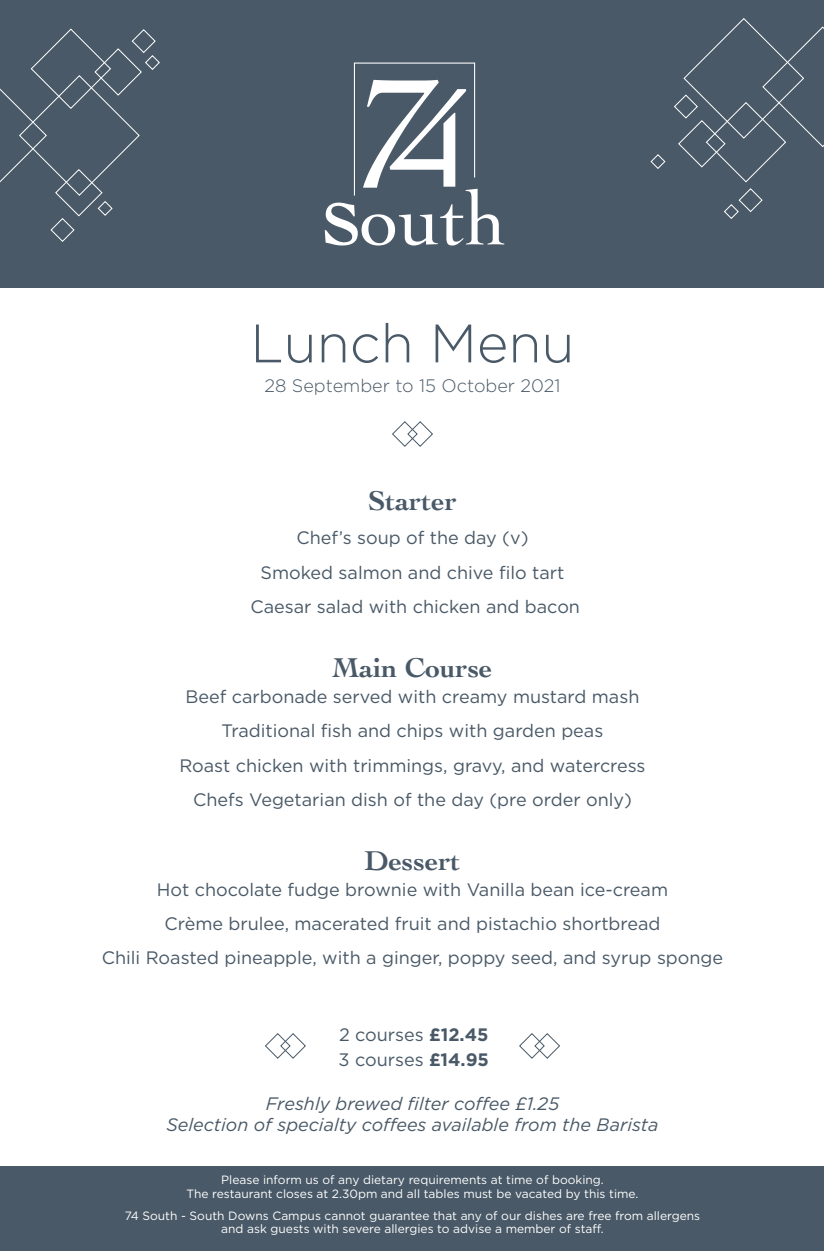
<style>
.page{position:relative;width:825px;height:1251px;background:#fff}
.page>*{position:absolute;margin:0;border:0;box-sizing:border-box;transform-origin:0 0}
.Main_Title{font:300 54px "Gotham";color:#495967}
.Menu_Titles{font:700 28.5px "Cochin";color:#495967}
.Menu_Items{font:700 28.5px "Cochin";color:#495967}
.Menu_Items-2{font:18px "Gotham";color:#495967}
.Coffee_Text{font:italic 18px "Gotham";color:#495967}
.Price{font:18px "Gotham";color:#495967}
.Main_Title-2{font:300 18px "Gotham";color:#495967}
.Disclaimer{font:12px/13.5px "Gotham";color:#fff;text-align:center}
.s1{font-weight:700}
</style>
<div class="page">
<div style="left:1px;top:1165px;width:823px;height:84px;background:#495967"></div>
<div style="left:1px;top:0;width:823px;height:288px;background:#495967"></div>
<svg style="left:325px;top:63px;width:179px;height:182px"></svg>
<svg style="left:650px;top:154px;width:16px;height:15px"></svg>
<svg style="left:674px;top:18px;width:150px;height:201px"></svg>
<svg style="left:0;top:28px;width:160px;height:214px"></svg>
<svg style="left:392px;top:421px;width:41px;height:26px"></svg>
<svg style="left:265px;top:1033px;width:41px;height:25px"></svg>
<svg style="left:519px;top:1033px;width:41px;height:25px"></svg>
<p class="Main_Title" style="left:250px;top:309px;width:326px">Lunch Menu</p>
<p class="Main_Title-2" style="left:265px;top:374px;width:297px">28 September to 15 October 2021</p>
<p class="Menu_Items" style="left:368px;top:481px;width:90px">Starter</p>
<p class="Menu_Items-2" style="left:296px;top:526px;width:233px">Chef’s soup of the day (v)</p>
<p class="Menu_Items-2" style="left:261px;top:560px;width:305px">Smoked salmon and chive filo tart</p>
<p class="Menu_Items-2" style="left:250px;top:595px;width:331px">Caesar salad with chicken and bacon</p>
<p class="Menu_Titles" style="left:332px;top:648px;width:161px">Main Course</p>
<p class="Menu_Items-2" style="left:186px;top:684px;width:455px">Beef carbonade served with creamy mustard mash</p>
<p class="Menu_Items-2" style="left:222px;top:719px;width:383px">Traditional fish and chips with garden peas</p>
<p class="Menu_Items-2" style="left:179px;top:753px;width:468px">Roast chicken with trimmings, gravy, and watercress</p>
<p class="Menu_Items-2" style="left:193px;top:787px;width:440px">Chefs Vegetarian dish of the day (pre order only)</p>
<p class="Menu_Titles" style="left:364px;top:841px;width:98px">Dessert</p>
<p class="Menu_Items-2" style="left:157px;top:877px;width:513px">Hot chocolate fudge brownie with Vanilla bean ice-cream</p>
<p class="Menu_Items-2" style="left:164px;top:911px;width:498px">Crème brulee, macerated fruit and pistachio shortbread</p>
<p class="Menu_Items-2" style="left:102px;top:946px;width:623px">Chili Roasted pineapple, with a ginger, poppy seed, and syrup sponge</p>
<p class="Price" style="left:339px;top:1022px;width:151px">2 courses <span class="s1">£12.45</span></p>
<p class="Price" style="left:339px;top:1047px;width:152px">3 courses <span class="s1">£14.95</span></p>
<p class="Coffee_Text" style="left:266px;top:1091px;width:295px">Freshly brewed filter coffee £1.25</p>
<p class="Coffee_Text" style="left:166px;top:1112px;width:494px">Selection of specialty coffees available from the Barista</p>
<p class="Disclaimer" style="left:186px;top:1172px;width:453px">Please inform us of any dietary requirements at time of booking.<br>The restaurant closes at 2.30pm and all tables must be vacated by this time.</p>
<p class="Disclaimer" style="left:125px;top:1207px;width:577px">74 South - South Downs Campus cannot guarantee that any of our dishes are free from allergens and ask guests with severe allergies to advise a member of staff.</p>
</div>
